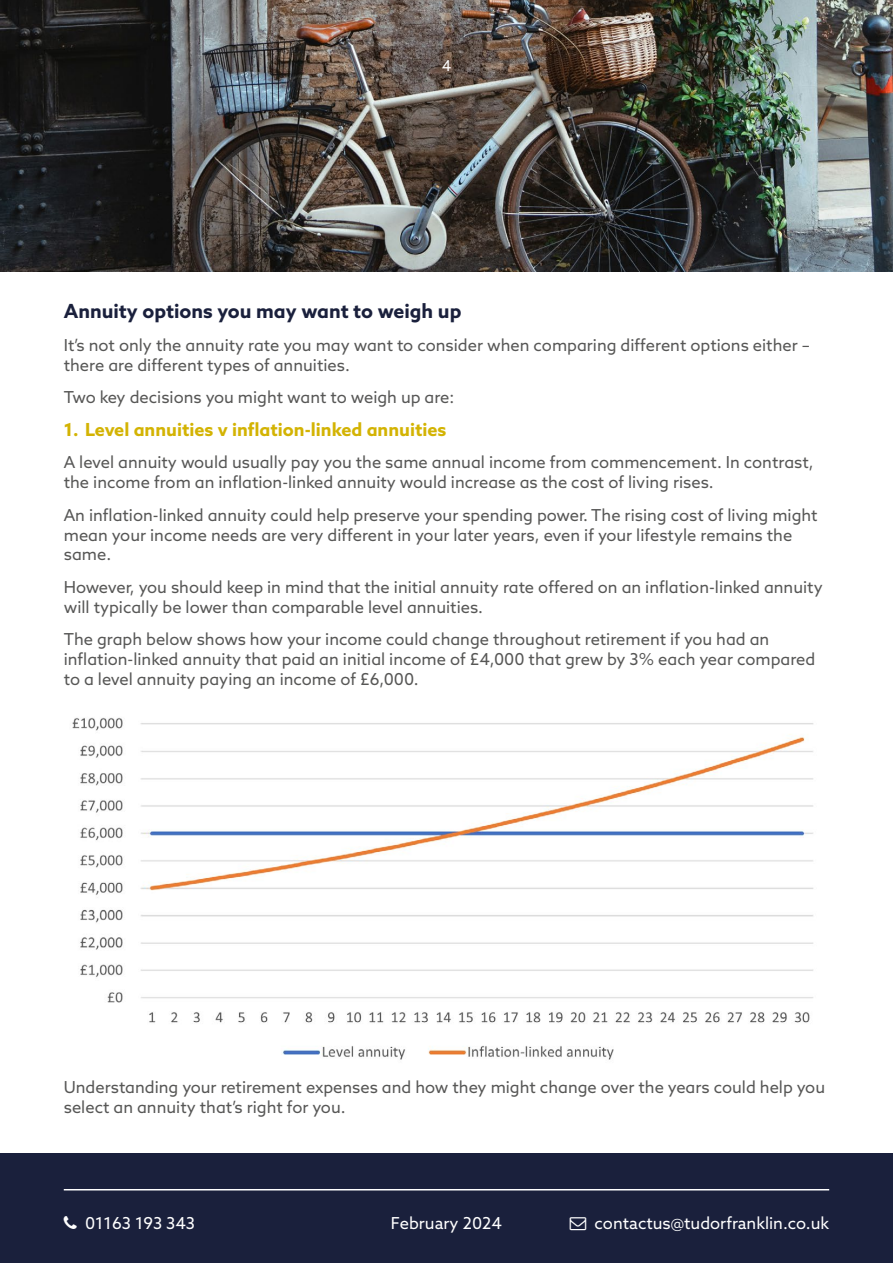
<style>
.page{position:relative;width:893px;height:1263px;background:#fff}
.page>*{position:absolute;margin:0;border:0;box-sizing:border-box;transform-origin:0 0}
.t1{font:700 19.5px "Azo Sans";color:#1a203c}
.t2{font:700 18px "Azo Sans";color:#d3b303}
.t3{font:16.5px/19.8px "Azo Sans";color:#575756}
.t4{font:16.5px "Azo Sans";color:#fff}
.t5{font:15px "Azo Sans";color:#fff}
</style>
<div class="page">
<img style="left:0;top:0;width:893px;height:271px">
<div style="left:0;top:1153px;width:893px;height:110px;background:#1a203c"></div>
<hr style="left:64px;top:1189px;width:765px;height:1px;background:#fff">
<img style="left:72px;top:717px;width:742px;height:343px">
<p class="t5" style="left:442px;top:56px;width:11px">4</p>
<p class="t1" style="left:64px;top:298px;width:399px">Annuity options you may want to weigh up</p>
<p class="t3" style="left:64px;top:335px;width:748px">It’s not only the annuity rate you may want to consider when comparing different options either – there are different types of annuities.</p>
<p class="t3" style="left:64px;top:387px;width:392px">Two key decisions you might want to weigh up are:</p>
<p class="t2" style="left:64px;top:417px;width:384px">1. Level annuities v inflation-linked annuities</p>
<p class="t3" style="left:64px;top:452px;width:751px">A level annuity would usually pay you the same annual income from commencement. In contrast, the income from an inflation-linked annuity would increase as the cost of living rises.</p>
<p class="t3" style="left:64px;top:505px;width:755px">An inflation-linked annuity could help preserve your spending power. The rising cost of living might mean your income needs are very different in your later years, even if your lifestyle remains the same.</p>
<p class="t3" style="left:64px;top:577px;width:760px">However, you should keep in mind that the initial annuity rate offered on an inflation-linked annuity will typically be lower than comparable level annuities.</p>
<p class="t3" style="left:64px;top:629px;width:753px">The graph below shows how your income could change throughout retirement if you had an inflation-linked annuity that paid an initial income of £4,000 that grew by 3% each year compared to a level annuity paying an income of £6,000.</p>
<p class="t3" style="left:64px;top:1077px;width:763px">Understanding your retirement expenses and how they might change over the years could help you select an annuity that’s right for you.</p>
<p class="t4" style="left:85px;top:1212px;width:112px">01163 193 343</p>
<p class="t4" style="left:595px;top:1212px;width:236px">contactus@tudorfranklin.co.uk</p>
<p class="t4" style="left:391px;top:1213px;width:113px">February 2024</p>
</div>
